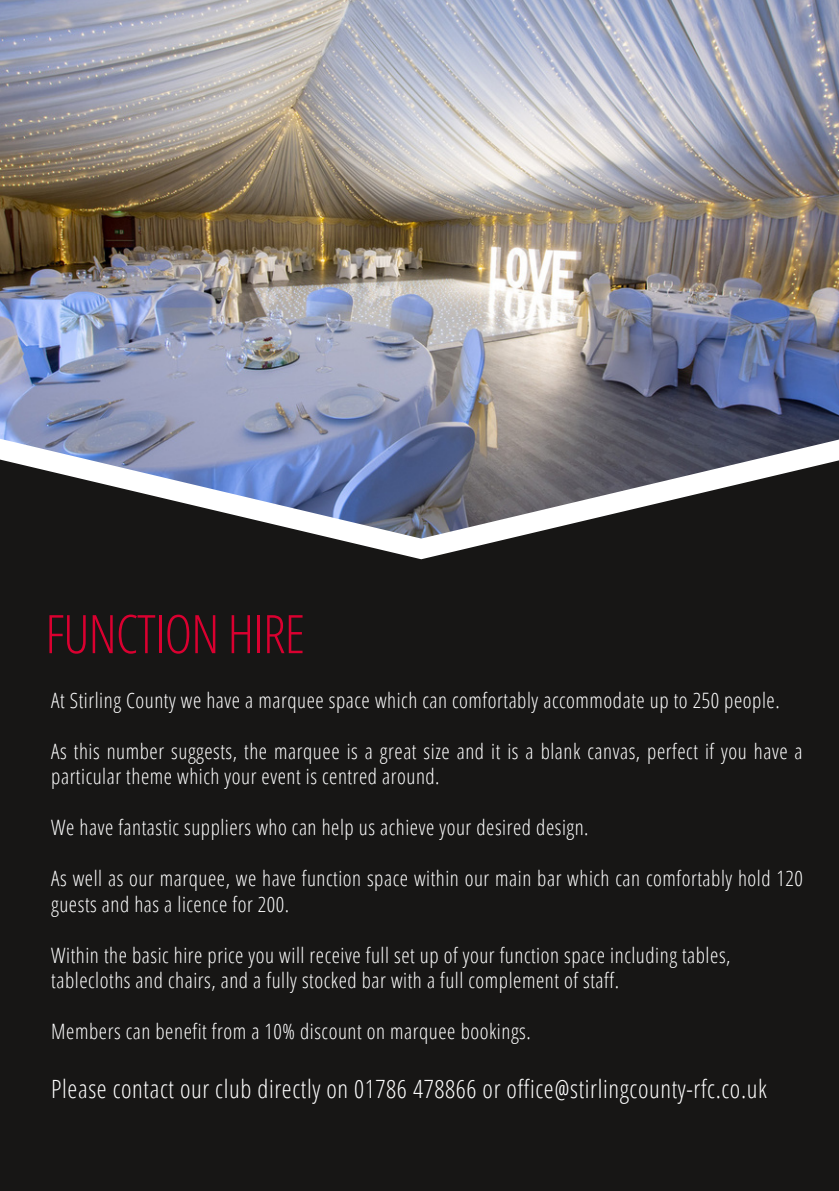
<style>
.page{position:relative;width:839px;height:1191px;background:#fff}
.page>*{position:absolute;margin:0;border:0;box-sizing:border-box;transform-origin:0 0}
.t1{font:300 53.2px "Open Sans Condensed";letter-spacing:-.02em;color:#da0030}
.t2{font:300 25.2px "Open Sans Condensed";letter-spacing:.025em;color:#fff}
.t3{font:300 21.2px/25.6px "Open Sans Condensed";letter-spacing:.025em;color:#fff}
</style>
<div class="page">
<div style="left:0;top:0;width:838px;height:1191px;background:#171615"></div>
<svg style="left:336px;top:539px;width:171px;height:20px"></svg>
<img style="left:0;top:0;width:838px;height:539px">
<h1 class="t1" style="left:45px;top:596px;width:261px">FUNCTION HIRE</h1>
<p class="t3" style="left:51px;top:687px;width:730px">At Stirling County we have a marquee space which can comfortably accommodate up to 250 people.</p>
<p class="t3" style="left:51px;top:738px;width:753px">As this number suggests, the marquee is a great size and it is a blank canvas, perfect if you have a particular theme which your event is centred around.</p>
<p class="t3" style="left:51px;top:814px;width:539px">We have fantastic suppliers who can help us achieve your desired design.</p>
<p class="t3" style="left:51px;top:865px;width:753px">As well as our marquee, we have function space within our main bar which can comfortably hold 120 guests and has a licence for 200.</p>
<p class="t3" style="left:51px;top:942px;width:680px">Within the basic hire price you will receive full set up of your function space including tables, tablecloths and chairs, and a fully stocked bar with a full complement of staff.</p>
<p class="t3" style="left:51px;top:1018px;width:481px">Members can benefit from a 10% discount on marquee bookings.</p>
<p class="t2" style="left:51px;top:1071px;width:717px">Please contact our club directly on 01786 478866 or office@stirlingcounty-rfc.co.uk</p>
</div>
